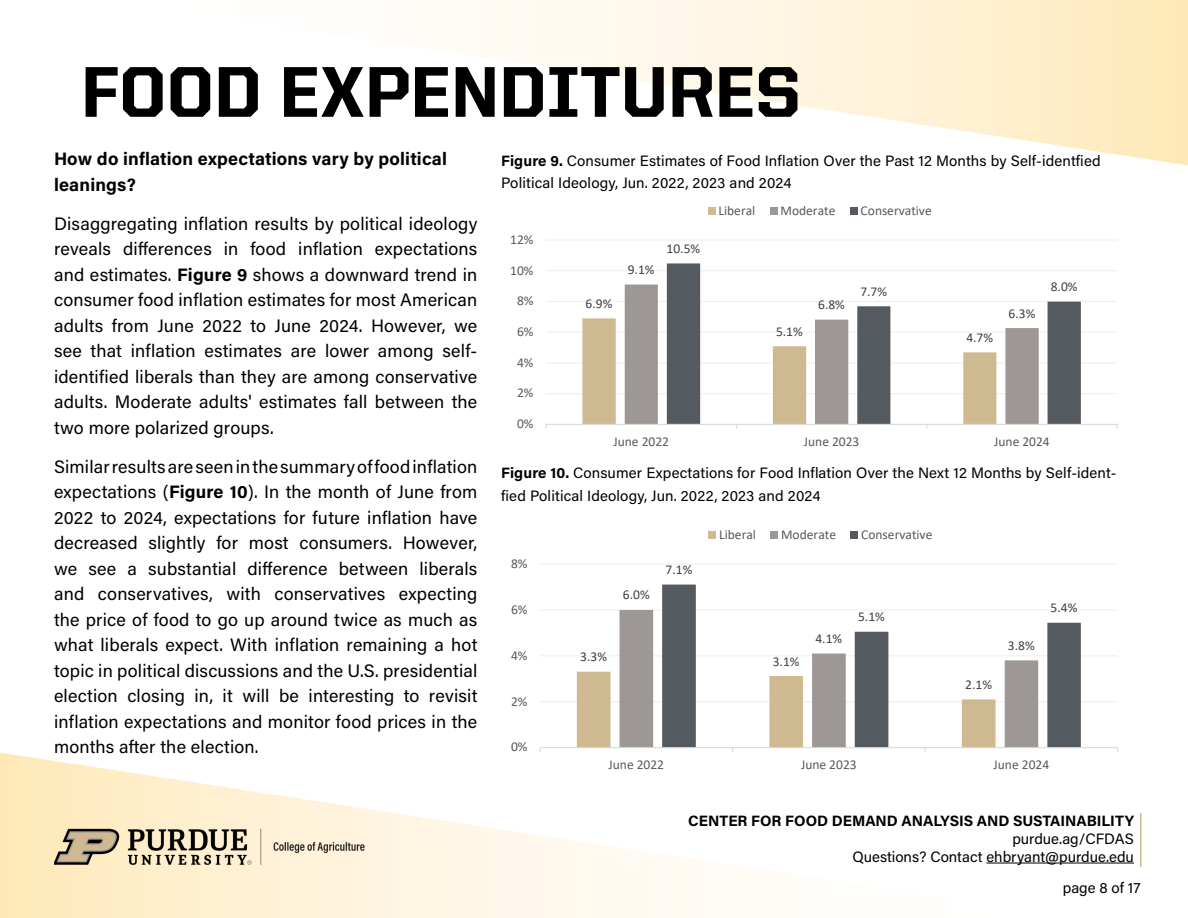
<style>
.page{position:relative;width:1188px;height:918px;background:#fff}
.page>*{position:absolute;margin:0;border:0;box-sizing:border-box;transform-origin:0 0}
.t1{font:800 72px "United Sans Reg";color:#000}
.t2{font:18px/25.5px "Acumin Pro";letter-spacing:.01em;color:#000;text-align:justify}
.t3{font:700 18px/25.5px "Acumin Pro";letter-spacing:.01em;color:#000}
.t4{font:15px/22.5px "Acumin Pro";letter-spacing:.01em;color:#000}
.t5{font:700 15px "Acumin Pro";letter-spacing:-.005em;color:#000}
.t6{font:13.5px "Calibri";color:#595959}
.t7{font:13.5px "Calibri";color:#404040}
.s1{font-weight:700}
</style>
<div class="page">
<svg style="left:480px;top:0;width:708px;height:165px"></svg>
<svg style="left:0;top:753px;width:1080px;height:165px"></svg>
<hr style="left:986px;top:863px;width:148px;height:1px;background:#000">
<hr style="left:1140px;top:813px;width:2px;height:54px;background:#cfb991">
<img style="left:54px;top:828px;width:367px;height:39px">
<hr style="left:546px;top:393px;width:571px;height:1px;background:#efeff0">
<hr style="left:546px;top:362px;width:571px;height:2px;background:#f5f5f6">
<hr style="left:546px;top:332px;width:571px;height:1px;background:#f2f2f3">
<hr style="left:546px;top:301px;width:571px;height:1px;background:#eeeeef">
<hr style="left:546px;top:270px;width:571px;height:1px;background:#f0f0f1">
<hr style="left:546px;top:240px;width:571px;height:1px;background:#f5f5f5">
<svg style="left:582px;top:318px;width:43px;height:106px;fill:#cfb991"></svg>
<svg style="left:625px;top:285px;width:42px;height:139px;fill:#9d9795"></svg>
<svg style="left:667px;top:263px;width:414px;height:161px"></svg>
<hr style="left:546px;top:424px;width:571px;height:1px;background:#d9d9d9">
<div style="left:708px;top:207px;width:7px;height:8px;background:#cfb991"></div>
<div style="left:770px;top:207px;width:7px;height:8px;background:#9d9795"></div>
<div style="left:850px;top:207px;width:7px;height:8px;background:#555960"></div>
<div style="left:501px;top:513px;width:633px;height:269px;background:#fff"></div>
<hr style="left:540px;top:701px;width:578px;height:1px;background:#f1f1f2">
<hr style="left:540px;top:655px;width:578px;height:1px;background:#f3f3f4">
<hr style="left:540px;top:609px;width:578px;height:2px;background:#f5f5f5">
<hr style="left:540px;top:564px;width:578px;height:1px;background:#f5f5f5">
<div style="left:620px;top:610px;width:34px;height:62px;background:#9d9795"></div>
<svg style="left:662px;top:585px;width:419px;height:162px"></svg>
<hr style="left:540px;top:747px;width:578px;height:1px;background:#d9d9d9">
<svg style="left:577px;top:672px;width:419px;height:80px"></svg>
<div style="left:709px;top:531px;width:7px;height:8px;background:#cfb991"></div>
<div style="left:771px;top:531px;width:7px;height:8px;background:#9d9795"></div>
<div style="left:851px;top:531px;width:7px;height:8px;background:#555960"></div>
<h1 class="t1" style="left:81px;top:52px;width:721px">FOOD EXPENDITURES</h1>
<p class="t3" style="left:54px;top:145px;width:395px">How do inflation expectations vary by political leanings?</p>
<p class="t2" style="left:54px;top:210px;width:425px">Disaggregating inflation results by political ideology reveals differences in food inflation expectations and estimates. <span class="s1">Figure 9</span> shows a downward trend in consumer food inflation estimates for most American adults from June 2022 to June 2024. However, we see that inflation estimates are lower among self&shy;identified liberals than they are among conservative adults. Moderate adults' estimates fall between the two more polarized groups.</p>
<p class="t2" style="left:54px;top:453px;width:425px">Similar results are seen in the summary of food inflation expectations (<span class="s1">Figure 10</span>). In the month of June from 2022 to 2024, expectations for future inflation have decreased slightly for most consumers. However, we see a substantial difference between liberals and conservatives, with conservatives expecting the price of food to go up around twice as much as what liberals expect. With inflation remaining a hot topic in political discussions and the U.S. presidential election closing in, it will be interesting to revisit inflation expectations and monitor food prices in the months after the election.</p>
<p class="t4" style="left:501px;top:149px;width:601px"><span class="s1">Figure 9.</span> Consumer Estimates of Food Inflation Over the Past 12 Months by Self-identfied<br>Political Ideology, Jun. 2022, 2023 and 2024</p>
<p class="t6" style="left:510px;top:230px;width:25px">12%</p>
<p class="t6" style="left:510px;top:261px;width:25px">10%</p>
<p class="t6" style="left:517px;top:291px;width:18px">8%</p>
<p class="t6" style="left:517px;top:322px;width:18px">6%</p>
<p class="t6" style="left:517px;top:353px;width:18px">4%</p>
<p class="t6" style="left:517px;top:384px;width:18px">2%</p>
<p class="t6" style="left:517px;top:414px;width:18px">0%</p>
<p class="t7" style="left:586px;top:294px;width:28px">6.9%</p>
<p class="t7" style="left:628px;top:260px;width:28px">9.1%</p>
<p class="t7" style="left:667px;top:239px;width:35px">10.5%</p>
<p class="t6" style="left:718px;top:201px;width:38px">Liberal</p>
<p class="t6" style="left:781px;top:201px;width:56px">Moderate</p>
<p class="t6" style="left:861px;top:201px;width:73px">Conservative</p>
<p class="t7" style="left:776px;top:322px;width:28px">5.1%</p>
<p class="t7" style="left:818px;top:295px;width:28px">6.8%</p>
<p class="t7" style="left:860px;top:282px;width:28px">7.7%</p>
<p class="t7" style="left:966px;top:328px;width:28px">4.7%</p>
<p class="t7" style="left:1009px;top:304px;width:28px">6.3%</p>
<p class="t7" style="left:1051px;top:277px;width:28px">8.0%</p>
<p class="t6" style="left:613px;top:432px;width:57px">June 2022</p>
<p class="t6" style="left:804px;top:432px;width:57px">June 2023</p>
<p class="t6" style="left:994px;top:432px;width:57px">June 2024</p>
<p class="t4" style="left:501px;top:461px;width:617px"><span class="s1">Figure 10.</span> Consumer Expectations for Food Inflation Over the Next 12 Months by Self-ident&shy;fied Political Ideology, Jun. 2022, 2023 and 2024</p>
<p class="t6" style="left:511px;top:554px;width:18px">8%</p>
<p class="t6" style="left:511px;top:600px;width:18px">6%</p>
<p class="t6" style="left:511px;top:646px;width:18px">4%</p>
<p class="t6" style="left:511px;top:692px;width:18px">2%</p>
<p class="t6" style="left:511px;top:738px;width:18px">0%</p>
<p class="t7" style="left:623px;top:586px;width:28px">6.0%</p>
<p class="t7" style="left:666px;top:560px;width:28px">7.1%</p>
<p class="t6" style="left:719px;top:525px;width:38px">Liberal</p>
<p class="t6" style="left:781px;top:525px;width:56px">Moderate</p>
<p class="t6" style="left:861px;top:525px;width:73px">Conservative</p>
<p class="t7" style="left:815px;top:629px;width:28px">4.1%</p>
<p class="t7" style="left:858px;top:607px;width:28px">5.1%</p>
<p class="t7" style="left:580px;top:647px;width:28px">3.3%</p>
<p class="t7" style="left:773px;top:652px;width:28px">3.1%</p>
<p class="t7" style="left:965px;top:675px;width:28px">2.1%</p>
<p class="t7" style="left:1008px;top:636px;width:28px">3.8%</p>
<p class="t7" style="left:1051px;top:598px;width:28px">5.4%</p>
<p class="t6" style="left:609px;top:755px;width:57px">June 2022</p>
<p class="t6" style="left:801px;top:755px;width:57px">June 2023</p>
<p class="t6" style="left:994px;top:755px;width:57px">June 2024</p>
<p class="t5" style="left:688px;top:810px;width:447px">CENTER FOR FOOD DEMAND ANALYSIS AND SUSTAINABILITY</p>
<p class="t4" style="left:852px;top:829px;width:283px;line-height:18px;text-align:right">purdue.ag/CFDAS<br>Questions? Contact ehbryant@purdue.edu</p>
<p class="t4" style="left:1063px;top:876px;width:79px">page 8 of 17</p>
</div>
